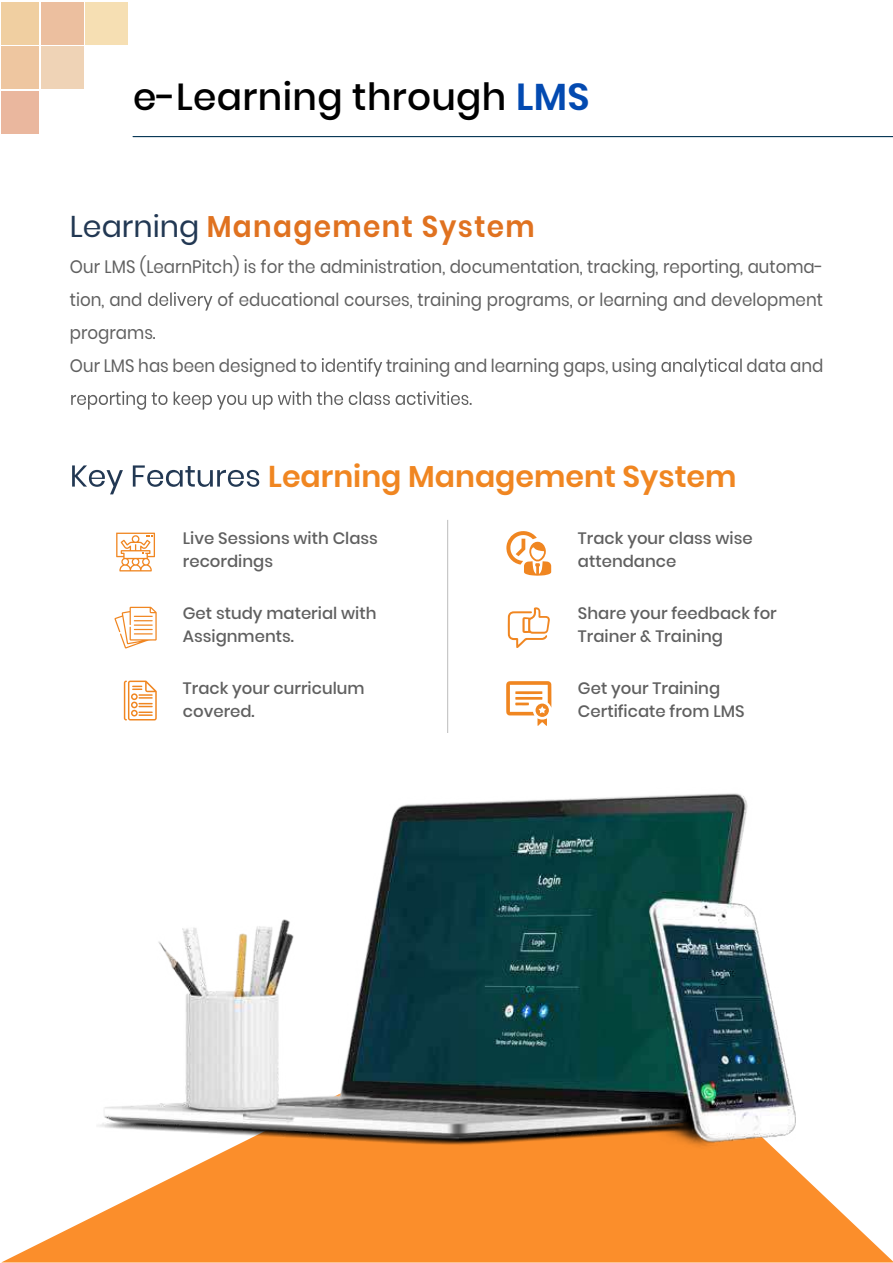
<style>
.page{position:relative;width:893px;height:1263px;background:#fff}
.page>*{position:absolute;margin:0;border:0;box-sizing:border-box;transform-origin:0 0}
.t1{font:500 37.5px "Poppins";letter-spacing:.01em;color:#000}
.t2{font:600 30px "Poppins";letter-spacing:.05em;color:#e07220;scale:.93 1}
.t3{font:600 30px "Poppins";color:#f08621}
.t4{font:18px/33px "Poppins";color:#606060;scale:.93 1}
.t5{font:500 16.5px/22.5px "Poppins";color:#606060}
.s1{font-weight:600;color:#034ab1}
.s2{font-weight:400;color:#223853}
</style>
<div class="page">
<div style="left:1px;top:91px;width:38px;height:43px;background:#eab79e"></div>
<div style="left:1px;top:46px;width:38px;height:43px;background:#eec6a0"></div>
<div style="left:1px;top:2px;width:38px;height:42px;background:#f0cfa1"></div>
<div style="left:41px;top:46px;width:43px;height:43px;background:#efd3b6"></div>
<div style="left:41px;top:2px;width:43px;height:42px;background:#ecbf9f"></div>
<div style="left:85px;top:2px;width:43px;height:42px;background:#f6dfb3"></div>
<hr style="left:133px;top:136px;width:760px;height:1px;background:#053554">
<svg style="left:148px;top:292px;width:64px;height:19px"></svg>
<svg style="left:322px;top:358px;width:60px;height:19px"></svg>
<svg style="left:661px;top:358px;width:81px;height:19px"></svg>
<svg style="left:71px;top:391px;width:401px;height:19px"></svg>
<svg style="left:72px;top:465px;width:187px;height:29px"></svg>
<svg style="left:124px;top:680px;width:33px;height:40px"></svg>
<svg style="left:115px;top:607px;width:42px;height:42px"></svg>
<svg style="left:508px;top:607px;width:42px;height:41px"></svg>
<svg style="left:506px;top:531px;width:45px;height:45px"></svg>
<svg style="left:506px;top:681px;width:45px;height:45px"></svg>
<hr style="left:447px;top:520px;width:1px;height:213px;background:#c4c4c4">
<svg style="left:2px;top:1164px;width:891px;height:98px;fill:#fb8e2b"></svg>
<img style="left:98px;top:731px;width:698px;height:433px">
<svg style="left:116px;top:533px;width:39px;height:38px"></svg>
<h1 class="t1" style="left:133px;top:75px;width:458px">e-Learning through <span class="s1">LMS</span></h1>
<h2 class="t2" style="left:70px;top:209px;width:501px"><span class="s2">Learning</span> Management System</h2>
<p class="t4" style="left:70px;top:250px;width:811px">Our LMS (LearnPitch) is for the administration, documentation, tracking, reporting, automa&shy;tion, and</p>
<p class="t4" style="left:217px;top:283px;width:653px">of educational courses, training programs, or learning and development</p>
<p class="t4" style="left:70px;top:316px;width:267px">programs.<br>Our LMS has been designed to</p>
<p class="t4" style="left:386px;top:349px;width:293px">training and learning gaps, using</p>
<p class="t4" style="left:747px;top:349px;width:84px">data and</p>
<h2 class="t3" style="left:268px;top:459px;width:470px">Learning Management System</h2>
<p class="t5" style="left:183px;top:527px;width:197px">Live Sessions with Class recordings</p>
<p class="t5" style="left:183px;top:602px;width:195px">Get study material with<br>Assignments.</p>
<p class="t5" style="left:183px;top:677px;width:183px">Track your curriculum covered.</p>
<p class="t5" style="left:578px;top:527px;width:176px">Track your class wise attendance</p>
<p class="t5" style="left:578px;top:602px;width:200px">Share your feedback for<br>Trainer &amp; Training</p>
<p class="t5" style="left:578px;top:677px;width:168px">Get your Training<br>Certificate from LMS</p>
</div>
